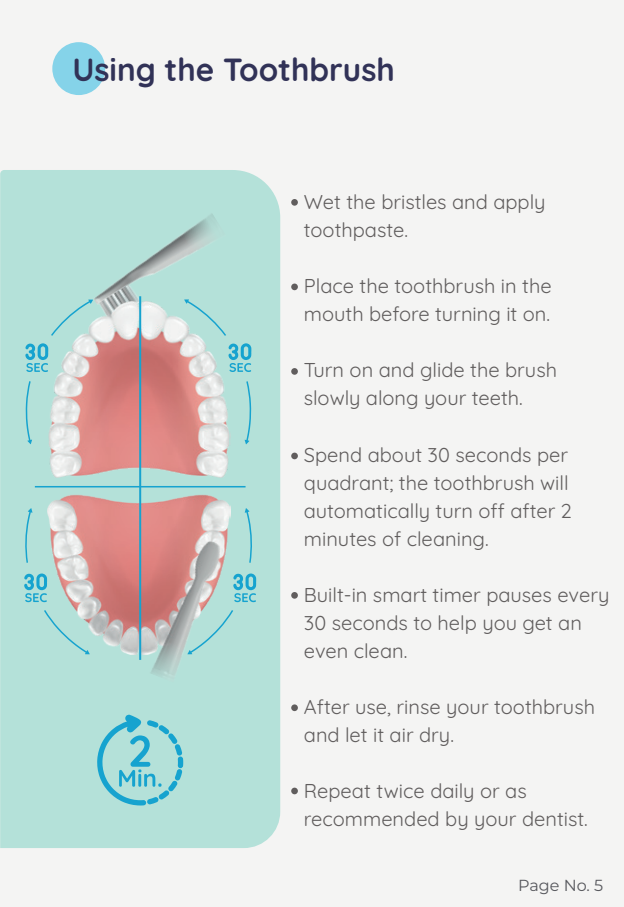
<style>
.page{position:relative;width:624px;height:907px;background:#fff}
.page>*{position:absolute;margin:0;border:0;box-sizing:border-box;transform-origin:0 0}
.t1{font:700 32px "Quicksand";color:#313257}
.t2{font:20px/28px "Quicksand";color:#605d5d}
.t3{font:100 16px "Montserrat";color:#57585d}
</style>
<div class="page">
<div style="left:0;top:0;width:624px;height:906px;background:#f4f4f3"></div>
<div style="left:52px;top:42px;width:53px;height:53px;background:#85d3e9;border-radius:50%"></div>
<div style="left:291px;top:199px;width:7px;height:6px;background:#605d5d;border-radius:50%"></div>
<div style="left:291px;top:283px;width:7px;height:7px;background:#605d5d;border-radius:50%"></div>
<div style="left:291px;top:368px;width:7px;height:6px;background:#605d5d;border-radius:50%"></div>
<div style="left:291px;top:452px;width:7px;height:7px;background:#605d5d;border-radius:50%"></div>
<svg style="left:291px;top:591px;width:7px;height:7px"></svg>
<div style="left:291px;top:704px;width:7px;height:6px;background:#605d5d;border-radius:50%"></div>
<div style="left:291px;top:787px;width:7px;height:6px;background:#605d5d;border-radius:50%"></div>
<div style="left:0;top:170px;width:280px;height:677px;background:#b4e1d9"></div>
<svg style="left:97px;top:714px;width:86px;height:91px;background:#8dd1d6"></svg>
<img style="left:82px;top:203px;width:150px;height:119px">
<img style="left:48px;top:301px;width:182px;height:353px">
<img style="left:145px;top:535px;width:87px;height:149px">
<hr style="left:139px;top:296px;width:2px;height:363px;background:#16a3cf">
<hr style="left:35px;top:485px;width:211px;height:2px;background:#16a3cf">
<svg style="left:233px;top:573px;width:23px;height:29px"></svg>
<svg style="left:24px;top:573px;width:23px;height:29px"></svg>
<svg style="left:187px;top:609px;width:46px;height:45px;background:#aedbd7"></svg>
<svg style="left:245px;top:508px;width:8px;height:54px"></svg>
<svg style="left:228px;top:343px;width:23px;height:29px"></svg>
<svg style="left:245px;top:381px;width:6px;height:63px"></svg>
<svg style="left:184px;top:299px;width:42px;height:37px;background:#adddd8"></svg>
<svg style="left:44px;top:609px;width:46px;height:45px;background:#afdcd7"></svg>
<svg style="left:24px;top:508px;width:9px;height:54px"></svg>
<svg style="left:25px;top:343px;width:23px;height:29px"></svg>
<svg style="left:26px;top:381px;width:6px;height:63px"></svg>
<svg style="left:51px;top:299px;width:42px;height:36px;background:#acddd8"></svg>
<h1 class="t1" style="left:72px;top:45px;width:324px">Using the Toothbrush</h1>
<p class="t2" style="left:304px;top:186px;width:243px">Wet the bristles and apply toothpaste.</p>
<p class="t2" style="left:304px;top:270px;width:249px">Place the toothbrush in the mouth before turning it on.</p>
<p class="t2" style="left:304px;top:354px;width:255px">Turn on and glide the brush slowly along your teeth.</p>
<p class="t2" style="left:304px;top:438px;width:270px">Spend about 30 seconds per quadrant; the toothbrush will automatically turn off after 2 minutes of cleaning.</p>
<p class="t2" style="left:304px;top:578px;width:307px">Built-in smart timer pauses every<br>30 seconds to help you get an even clean.</p>
<p class="t2" style="left:304px;top:690px;width:293px">After use, rinse your toothbrush and let it air dry.</p>
<p class="t2" style="left:304px;top:774px;width:285px">Repeat twice daily or as recommended by your dentist.</p>
<p class="t3" style="left:518px;top:874px;width:86px">Page No. 5</p>
</div>
